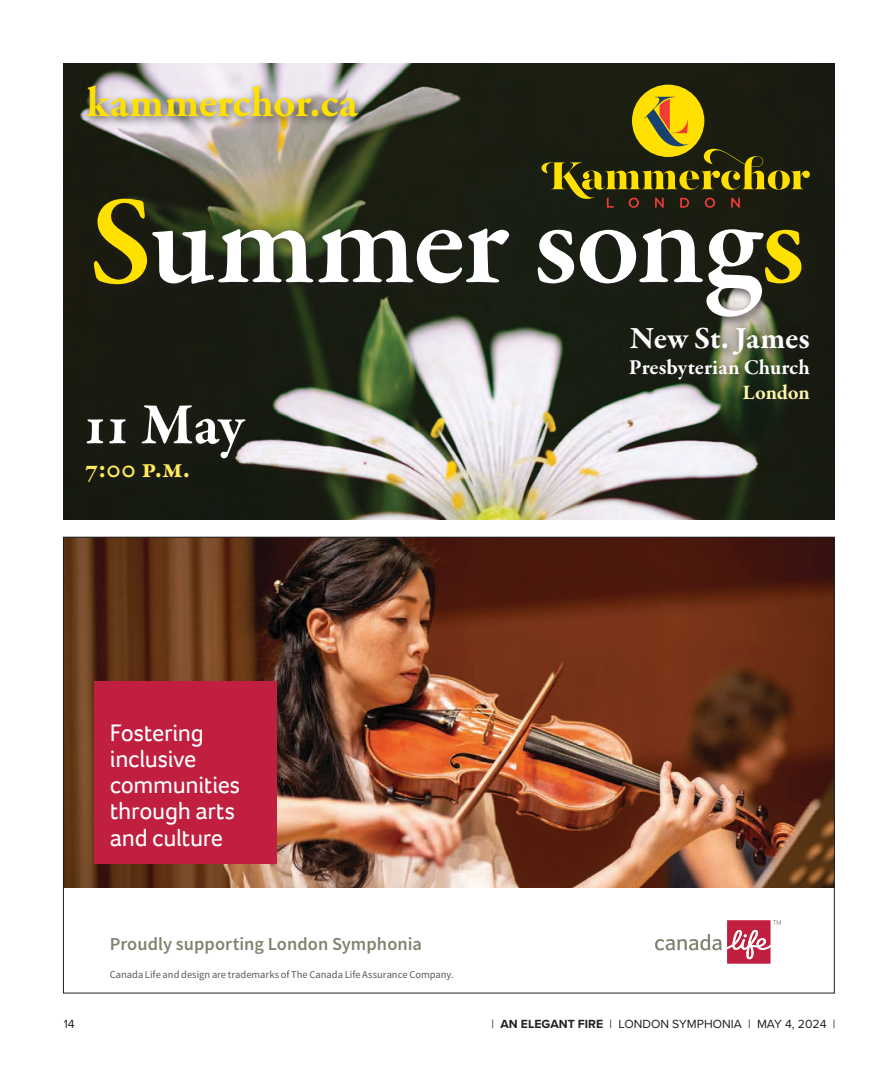
<style>
.page{position:relative;width:882px;height:1071px;background:#fff}
.page>*{position:absolute;margin:0;border:0;box-sizing:border-box;transform-origin:0 0}
.t1{font:600 128.1px "Garamond Premr Pro";letter-spacing:-.015em;color:#fff}
.t2{font:700 59.68px "Garamond Premr Pro";color:#fff}
.t3{font:700 43.75px "Garamond Premr Pro";letter-spacing:-.005em;color:#ffe100}
.t4{font:700 31.5px "Garamond Premr Pro";color:#fff}
.t5{font:700 28px "Garamond Premr Pro";color:#ffeb5b}
.t6{font:24.5px/26.2px "Foco";letter-spacing:-.015em;color:#fff}
.t7{font:700 21.53px "Garamond Premr Pro";letter-spacing:-.005em;color:#fff}
.t8{font:700 21px "Garamond Premr Pro";letter-spacing:-.01em;color:#fff5a8}
.t9{font:600 18.38px "Source Sans Pro";letter-spacing:.005em;color:#848371}
.t10{font:12.25px "Proxima Nova";color:#231f20}
.t11{font:10.5px "Source Sans Pro";color:#58595b}
.s1{color:#ffe100}
.s2{font-weight:700}
</style>
<div class="page">
<img style="left:65px;top:539px;width:768px;height:349px">
<div style="left:94px;top:682px;width:182px;height:182px;background:#c11f3f"></div>
<svg style="left:655px;top:920px;width:126px;height:44px"></svg>
<img style="left:63px;top:63px;width:772px;height:456px">
<div style="left:632px;top:85px;width:72px;height:72px;background:#ffe000;border-radius:50%"></div>
<svg style="left:542px;top:94px;width:268px;height:99px;background:#4f490e"></svg>
<div style="left:82px;top:81px;width:286px;height:47px;background:#231f20;opacity:.75"></div>
<div style="left:625px;top:322px;width:195px;height:88px;background:#231f20;opacity:.75"></div>
<div style="left:89px;top:193px;width:723px;height:135px;background:#231f20;opacity:.75"></div>
<div style="left:81px;top:400px;width:175px;height:92px;background:#181b11"></div>
<h3 class="t3" style="left:87px;top:76px;width:272px">kammerchor.ca</h3>
<h1 class="t1" style="left:89px;top:164px;width:718px"><span class="s1">S</span>ummer song<span class="s1">s</span></h1>
<h2 class="t2" style="left:83px;top:388px;width:162px">11 May</h2>
<h3 class="t5" style="left:85px;top:451px;width:107px">7:00 p.m.</h3>
<h3 class="t6" style="left:110px;top:719px;width:132px">Fostering inclusive communities through arts and culture</h3>
<h3 class="t9" style="left:110px;top:932px;width:314px">Proudly supporting London Symphonia</h3>
<p class="t11" style="left:110px;top:968px;width:345px">Canada Life and design are trademarks of The Canada Life Assurance Company.</p>
<h3 class="t4" style="left:630px;top:319px;width:181px">New St. James</h3>
<h3 class="t7" style="left:629px;top:354px;width:182px">Presbyterian Church</h3>
<h3 class="t8" style="left:742px;top:380px;width:69px">London</h3>
<p class="t10" style="left:64px;top:1015px;width:12px">14</p>
<p class="t10" style="left:492px;top:1015px;width:345px">| <span class="s2">AN ELEGANT FIRE</span> | LONDON SYMPHONIA | MAY 4, 2024 |</p>
</div>
